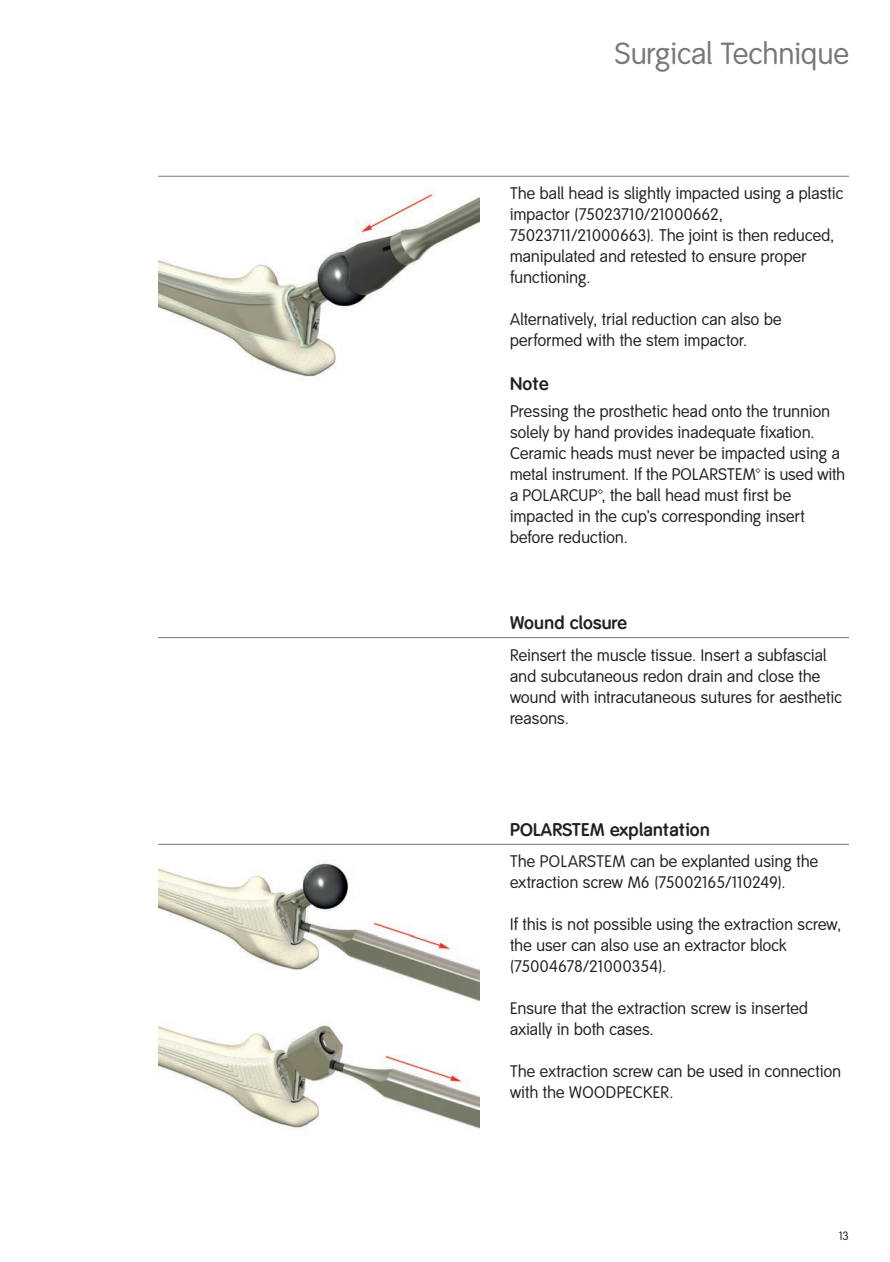
<style>
.page{position:relative;width:890px;height:1262px;background:#fff}
.page>*{position:absolute;margin:0;border:0;box-sizing:border-box;transform-origin:0 0}
.t1{font:30px "Smith&Nephew";letter-spacing:.02em;color:#76787b}
.t2{font:700 18px "Smith&Nephew";letter-spacing:.015em;color:#231f20}
.t3{font:16.5px/21px "Smith&Nephew";letter-spacing:.015em;color:#231f20}
.t4{font:12px "Smith&Nephew";color:#231f20}
</style>
<div class="page">
<img style="left:158px;top:191px;width:321px;height:186px">
<hr style="left:158px;top:176px;width:691px;height:1px;background:#76787b">
<hr style="left:158px;top:637px;width:691px;height:1px;background:#76787b">
<img style="left:158px;top:860px;width:321px;height:269px">
<hr style="left:158px;top:844px;width:691px;height:1px;background:#76787b">
<h1 class="t1" style="left:614px;top:36px;width:236px">Surgical Technique</h1>
<p class="t3" style="left:510px;top:183px;width:335px">The ball head is slightly impacted using a plastic impactor (75023710/21000662, 75023711/21000663). The joint is then reduced, manipulated and retested to ensure proper functioning.</p>
<p class="t3" style="left:510px;top:309px;width:273px">Alternatively, trial reduction can also be performed with the stem impactor.</p>
<p class="t2" style="left:510px;top:373px;width:40px">Note</p>
<p class="t3" style="left:510px;top:401px;width:337px">Pressing the prosthetic head onto the trunnion solely by hand provides inadequate fixation.<br>Ceramic heads must never be impacted using a metal instrument. If the POLARSTEM™ is used with a POLARCUP™, the ball head must first be impacted in the cup’s corresponding insert before reduction.</p>
<p class="t2" style="left:510px;top:612px;width:118px">Wound closure</p>
<p class="t3" style="left:510px;top:645px;width:333px">Reinsert the muscle tissue. Insert a subfascial and subcutaneous redon drain and close the wound with intracutaneous sutures for aesthetic reasons.</p>
<p class="t2" style="left:510px;top:819px;width:201px">POLARSTEM explantation</p>
<p class="t3" style="left:510px;top:851px;width:310px">The POLARSTEM can be explanted using the extraction screw M6 (75002165/110249).</p>
<p class="t3" style="left:510px;top:914px;width:333px">If this is not possible using the extraction screw, the user can also use an extractor block (75004678/21000354).</p>
<p class="t3" style="left:510px;top:998px;width:299px">Ensure that the extraction screw is inserted axially in both cases.</p>
<p class="t3" style="left:510px;top:1061px;width:333px">The extraction screw can be used in connection with the WOODPECKER.</p>
<p class="t4" style="left:839px;top:1229px;width:11px">13</p>
</div>
